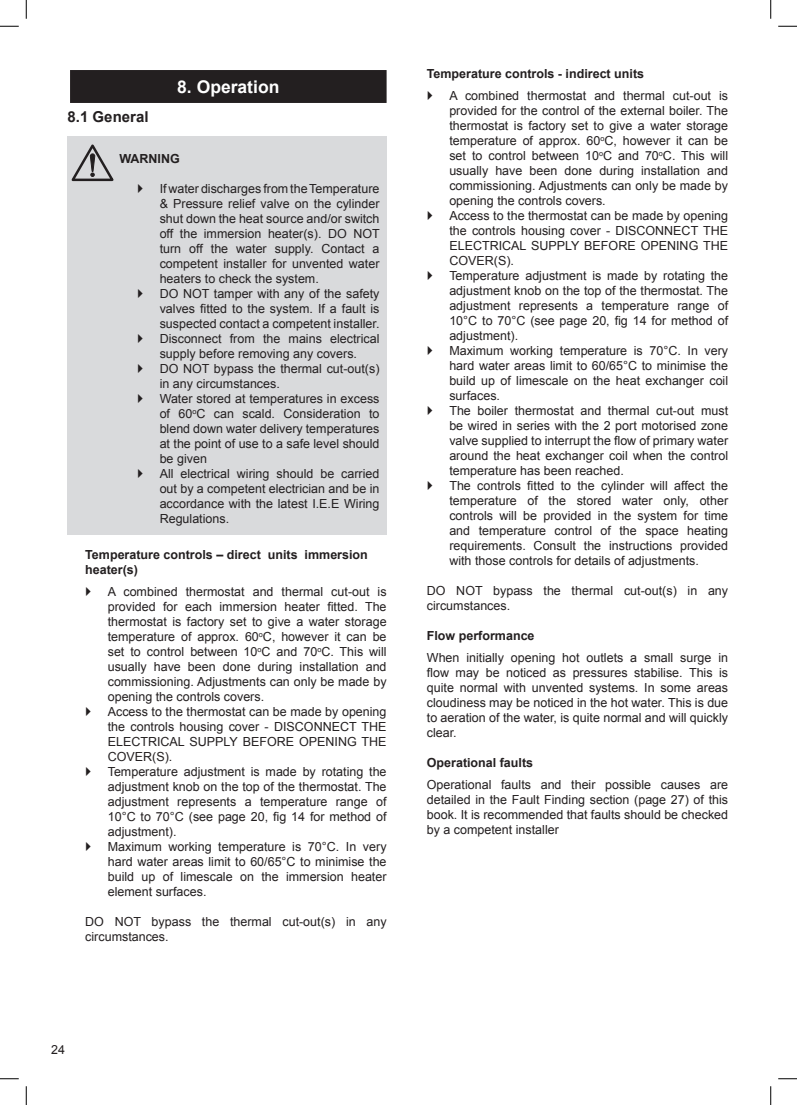
<style>
.page{position:relative;width:797px;height:1105px;background:#fff}
.page>*{position:absolute;margin:0;border:0;box-sizing:border-box;transform-origin:0 0}
.Heading{font:700 17.5px "Arial";color:#fff}
.Subheading{font:700 15px "Arial";color:#231f20}
.Paragraph_text{font:12.5px/15px "Arial";color:#231f20;text-align:justify}
.Subheading_2{font:700 12.5px/15px "Arial";color:#231f20}
.TOC_2{font:700 12.5px "Arial";color:#231f20}
</style>
<div class="page">
<div style="left:69px;top:69px;width:318px;height:35px;background:#231f20"></div>
<div style="left:69px;top:69px;width:319px;height:35px;border:1px solid #fff"></div>
<div style="left:68px;top:136px;width:55px;height:398px;background:#d9dadc"></div>
<svg style="left:71px;top:144px;width:43px;height:38px"></svg>
<div style="left:119px;top:136px;width:267px;height:398px;background:#d9dadc"></div>
<svg style="left:0;top:25px;width:19px;height:2px"></svg>
<svg style="left:778px;top:25px;width:19px;height:2px"></svg>
<svg style="left:0;top:1078px;width:19px;height:1px"></svg>
<svg style="left:778px;top:1078px;width:19px;height:1px"></svg>
<svg style="left:25px;top:0;width:2px;height:19px"></svg>
<svg style="left:25px;top:1086px;width:2px;height:19px"></svg>
<svg style="left:770px;top:0;width:1px;height:19px"></svg>
<svg style="left:770px;top:1086px;width:1px;height:19px"></svg>
<p class="Subheading" style="left:68px;top:107px;width:82px">8.1 General</p>
<p class="Heading" style="left:177px;top:75px;width:104px">8. Operation</p>
<p class="TOC_2" style="left:119px;top:150px;width:62px">WARNING</p>
<p class="Paragraph_text" style="left:160px;top:181px;width:221px">If water discharges from the Temperature &amp; Pressure relief valve on the cylinder shut down the heat source and/or switch off the immersion heater(s). DO NOT turn off the water supply. Contact a competent installer for unvented water heaters to check the system.</p>
<p class="Paragraph_text" style="left:160px;top:286px;width:221px">DO NOT tamper with any of the safety valves fitted to the system. If a fault is suspected contact a competent installer.</p>
<p class="Paragraph_text" style="left:160px;top:331px;width:221px">Disconnect from the mains electrical supply before removing any covers.</p>
<p class="Paragraph_text" style="left:160px;top:361px;width:221px">DO NOT bypass the thermal cut-out(s) in any circumstances.</p>
<p class="Paragraph_text" style="left:160px;top:391px;width:221px">Water stored at temperatures in excess of 60<sup>o</sup>C can scald. Consideration to blend down water delivery temperatures at the point of use to a safe level should be given</p>
<p class="Paragraph_text" style="left:160px;top:466px;width:221px">All electrical wiring should be carried out by a competent electrician and be in accordance with the latest I.E.E Wiring Regulations.</p>
<p class="Subheading_2" style="left:85px;top:547px;width:284px">Temperature controls – direct units immersion heater(s)</p>
<p class="Paragraph_text" style="left:108px;top:584px;width:280px">A combined thermostat and thermal cut-out is provided for each immersion heater fitted. The thermostat is factory set to give a water storage temperature of approx. 60<sup>o</sup>C, however it can be set to control between 10<sup>o</sup>C and 70<sup>o</sup>C. This will usually have been done during installation and commissioning. Adjustments can only be made by opening the controls covers.</p>
<p class="Paragraph_text" style="left:108px;top:704px;width:280px">Access to the thermostat can be made by opening the controls housing cover - DISCONNECT THE ELECTRICAL SUPPLY BEFORE OPENING THE COVER(S).</p>
<p class="Paragraph_text" style="left:108px;top:764px;width:280px">Temperature adjustment is made by rotating the adjustment knob on the top of the thermostat. The adjustment represents a temperature range of 10°C to 70°C (see page 20, fig 14 for method of adjustment).</p>
<p class="Paragraph_text" style="left:108px;top:839px;width:280px">Maximum working temperature is 70°C. In very hard water areas limit to 60/65°C to minimise the build up of limescale on the immersion heater element surfaces.</p>
<p class="Paragraph_text" style="left:85px;top:914px;width:303px">DO NOT bypass the thermal cut-out(s) in any circumstances.</p>
<p class="Subheading_2" style="left:427px;top:66px;width:219px">Temperature controls - indirect units</p>
<p class="Paragraph_text" style="left:449px;top:88px;width:280px">A combined thermostat and thermal cut-out is provided for the control of the external boiler. The thermostat is factory set to give a water storage temperature of approx. 60<sup>o</sup>C, however it can be set to control between 10<sup>o</sup>C and 70<sup>o</sup>C. This will usually have been done during installation and commissioning. Adjustments can only be made by opening the controls covers.</p>
<p class="Paragraph_text" style="left:449px;top:208px;width:280px">Access to the thermostat can be made by opening the controls housing cover - DISCONNECT THE ELECTRICAL SUPPLY BEFORE OPENING THE COVER(S).</p>
<p class="Paragraph_text" style="left:449px;top:268px;width:280px">Temperature adjustment is made by rotating the adjustment knob on the top of the thermostat. The adjustment represents a temperature range of 10°C to 70°C (see page 20, fig 14 for method of adjustment).</p>
<p class="Paragraph_text" style="left:449px;top:343px;width:280px">Maximum working temperature is 70°C. In very hard water areas limit to 60/65°C to minimise the build up of limescale on the heat exchanger coil surfaces.</p>
<p class="Paragraph_text" style="left:449px;top:403px;width:280px">The boiler thermostat and thermal cut-out must be wired in series with the 2 port motorised zone valve supplied to interrupt the flow of primary water around the heat exchanger coil when the control temperature has been reached.</p>
<p class="Paragraph_text" style="left:449px;top:478px;width:280px">The controls fitted to the cylinder will affect the temperature of the stored water only, other controls will be provided in the system for time and temperature control of the space heating requirements. Consult the instructions provided with those controls for details of adjustments.</p>
<p class="Paragraph_text" style="left:427px;top:583px;width:303px">DO NOT bypass the thermal cut-out(s) in any circumstances.</p>
<p class="Subheading_2" style="left:427px;top:628px;width:109px">Flow performance</p>
<p class="Paragraph_text" style="left:427px;top:650px;width:303px">When initially opening hot outlets a small surge in flow may be noticed as pressures stabilise. This is quite normal with unvented systems. In some areas cloudiness may be noticed in the hot water. This is due to aeration of the water, is quite normal and will quickly clear.</p>
<p class="Subheading_2" style="left:427px;top:756px;width:108px">Operational faults</p>
<p class="Paragraph_text" style="left:427px;top:777px;width:303px">Operational faults and their possible causes are detailed in the Fault Finding section (page 27) of this book. It is recommended that faults should be checked by a competent installer</p>
<p class="Paragraph_text" style="left:51px;top:1042px;width:15px">24</p>
</div>
